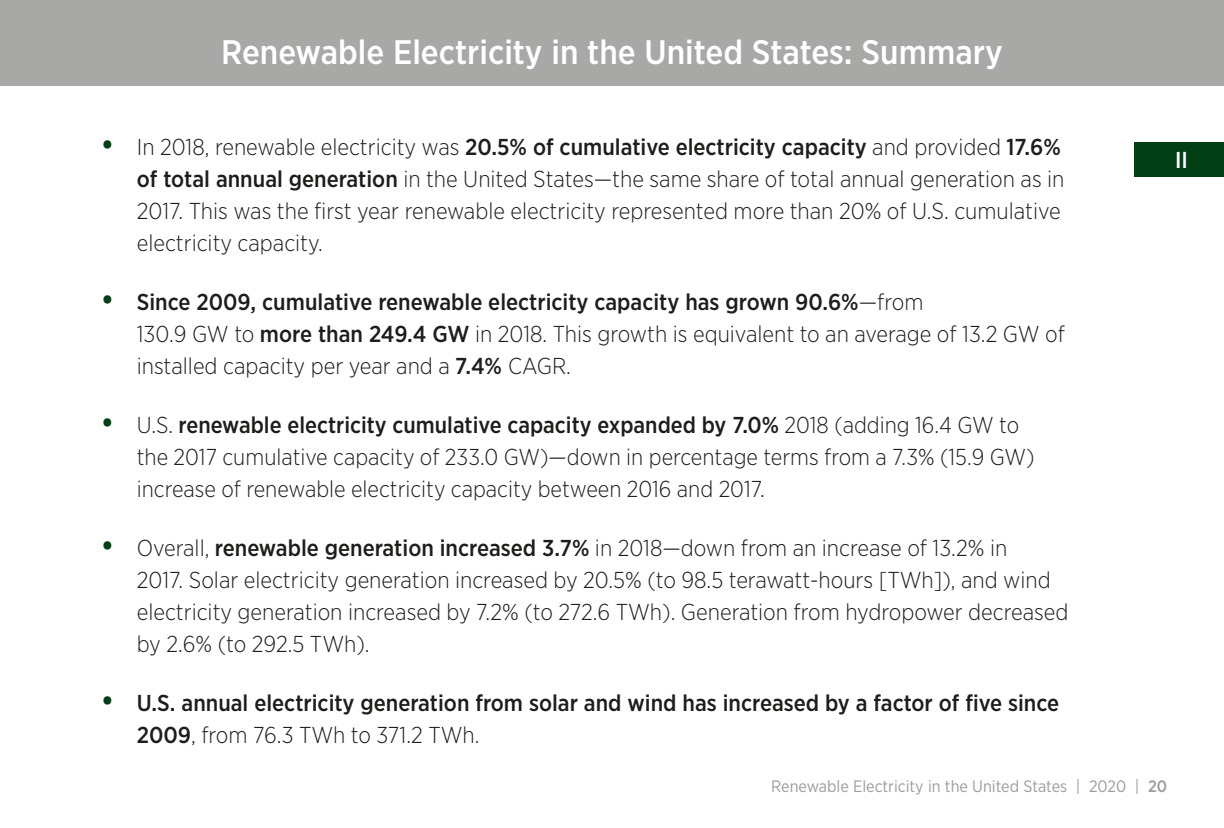
<style>
.page{position:relative;width:1224px;height:828px;background:#fff}
.page>*{position:absolute;margin:0;border:0;box-sizing:border-box;transform-origin:0 0}
.Page_Header{font:500 34px "Gotham Narrow";color:#fff}
.t1{font:300 23px/32px "Gotham Narrow";color:#1d1d1b}
.t2{font:500 23px/32px "Gotham Narrow";color:#1d1d1b}
.t3{font:500 23px "Gotham Narrow";color:#fff}
.t4{font:16.4px "Gotham Narrow";color:#9d9d9c}
.s1{font-weight:500;font-size:30px;color:#003e15}
.s2{font-weight:500}
.s3{font-size:30px;color:#003e15}
.s4{font-weight:300}
</style>
<div class="page">
<div style="left:0;top:0;width:1224px;height:86px;background:#a8a8a7"></div>
<div style="left:1134px;top:142px;width:90px;height:35px;background:#003e15"></div>
<p class="Page_Header" style="left:221px;top:31px;width:783px">Renewable Electricity in the United States: Summary</p>
<p class="t1" style="left:137px;top:130px;width:929px;text-indent:-36px"><span class="s1">•</span> In 2018, renewable electricity was <span class="s2">20.5% of cumulative electricity capacity</span> and provided <span class="s2">17.6% of total annual generation</span> in the United States—the same share of total annual generation as in 2017. This was the first year renewable electricity represented more than 20% of U.S. cumulative electricity capacity.</p>
<p class="t1" style="left:137px;top:285px;width:930px;text-indent:-36px"><span class="s1">•</span> <span class="s2">Since 2009, cumulative renewable electricity capacity has grown 90.6%</span>—from<br>130.9 GW to <span class="s2">more than 249.4 GW</span> in 2018. This growth is equivalent to an average of 13.2 GW of installed capacity per year and a <span class="s2">7.4%</span> CAGR.</p>
<p class="t1" style="left:137px;top:408px;width:899px;text-indent:-36px"><span class="s1">•</span> U.S. <span class="s2">renewable electricity cumulative capacity expanded by 7.0%</span> 2018 (adding 16.4 GW to the 2017 cumulative capacity of 233.0 GW)—down in percentage terms from a 7.3% (15.9 GW) increase of renewable electricity capacity between 2016 and 2017.</p>
<p class="t1" style="left:137px;top:531px;width:933px;text-indent:-36px"><span class="s1">•</span> Overall, <span class="s2">renewable generation increased 3.7%</span> in 2018—down from an increase of 13.2% in<br>2017. Solar electricity generation increased by 20.5% (to 98.5 terawatt-hours [TWh]), and wind electricity generation increased by 7.2% (to 272.6 TWh). Generation from hydropower decreased by 2.6% (to 292.5 TWh).</p>
<p class="t2" style="left:137px;top:687px;width:924px;text-indent:-36px"><span class="s3">•</span> U.S. annual electricity generation from solar and wind has increased by a factor of five since<br>2009<span class="s4">, from 76.3 TWh to 371.2 TWh.</span></p>
<p class="t3" style="left:1175px;top:146px;width:14px">II</p>
<p class="t4" style="left:771px;top:776px;width:398px">Renewable Electricity in the United States | 2020 | <span class="s2">20</span></p>
</div>
